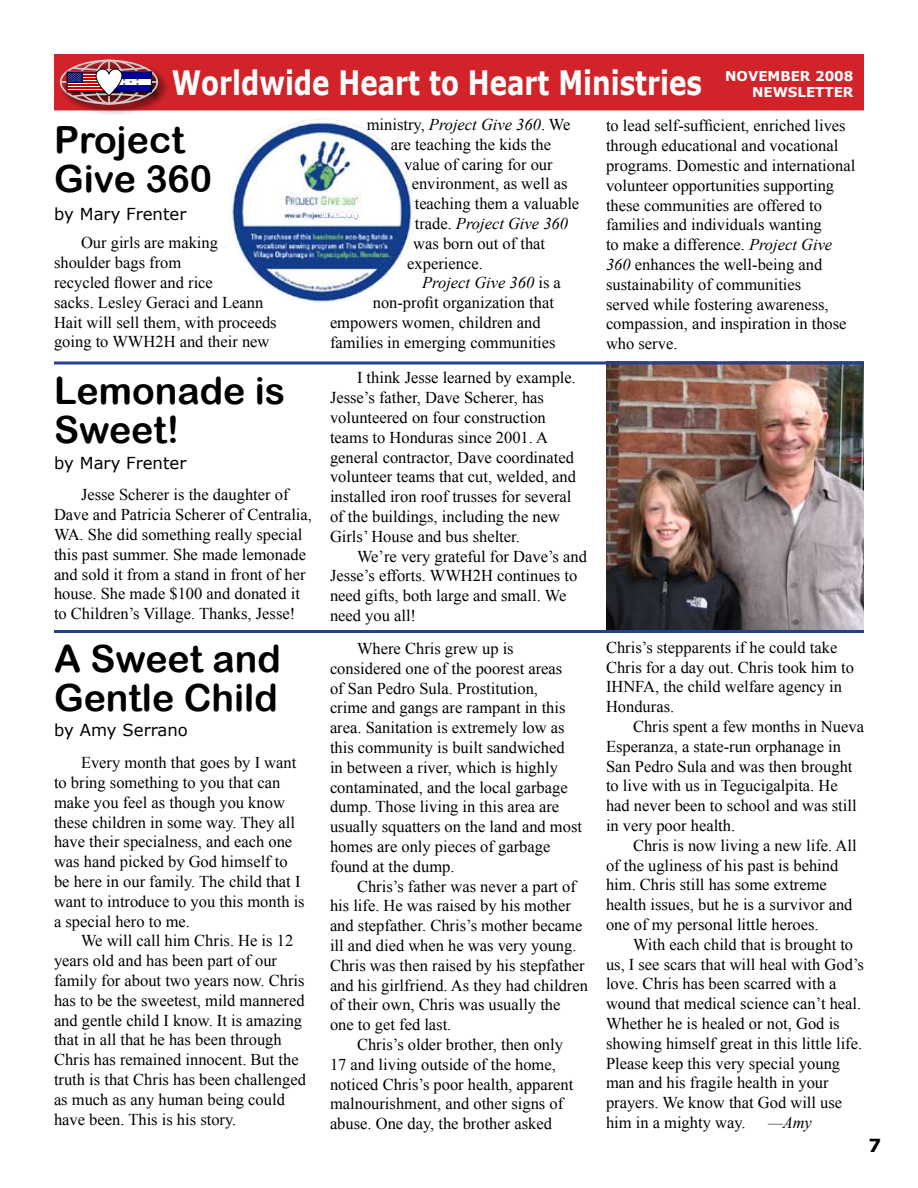
<style>
.page{position:relative;width:918px;height:1188px;background:#fff}
.page>*{position:absolute;margin:0;border:0;box-sizing:border-box;transform-origin:0 0}
.t1{font:37.5px/39px "Arial Rounded MT Bold";color:#000}
.t2{font:700 33.6px "Verdana";color:#fff;scale:.78 1}
.t3{font:16.5px/19.8px "Times New Roman";color:#000}
.t4{font:italic 16.5px "Times New Roman";color:#000}
.t5{font:16.5px "Verdana";color:#000}
.t6{font:700 13.5px/16.2px "Verdana";color:#fff;text-align:right}
.s1{font-style:italic}
.s2{font-style:normal}
</style>
<div class="page">
<div style="left:55px;top:55px;width:808px;height:55px;background:#d2232a"></div>
<div style="left:54px;top:54px;width:810px;height:56px;border:2px solid #d2232a"></div>
<div style="left:58px;top:58px;width:113px;height:59px;background:#000;opacity:.75"></div>
<div style="left:60px;top:60px;width:98px;height:45px;border:2px solid #ccc;border-radius:50%"></div>
<hr style="left:108px;top:60px;width:2px;height:44px;background:#ccc">
<hr style="left:61px;top:81px;width:97px;height:2px;background:#ccc">
<div style="left:67px;top:72px;width:38px;height:20px;border:1px solid #000"></div>
<div style="left:111px;top:72px;width:40px;height:20px;background:#fff"></div>
<div style="left:111px;top:72px;width:40px;height:6px;background:#009"></div>
<div style="left:111px;top:85px;width:40px;height:7px;background:#009"></div>
<img style="left:606px;top:364px;width:258px;height:266px">
<img style="left:229px;top:118px;width:165px;height:184px">
<hr style="left:54px;top:361px;width:810px;height:3px;background:#24408f">
<hr style="left:54px;top:630px;width:810px;height:3px;background:#24408f">
<svg style="left:68px;top:65px;width:79px;height:34px"></svg>
<h2 class="t2" style="left:172px;top:61px;width:681px">Worldwide Heart to Heart Ministries</h2>
<h1 class="t1" style="left:54px;top:120px;width:160px">Project<br>Give 360</h1>
<p class="t5" style="left:54px;top:203px;width:134px">by Mary Frenter</p>
<p class="t3" style="left:54px;top:233px;width:224px;text-indent:27px">Our girls are making shoulder bags from<br>recycled flower and rice<br>sacks. Lesley Geraci and Leann<br>Hait will sell them, with proceeds going to WWH2H and their new</p>
<p class="t6" style="left:725px;top:67px;width:130px">NOVEMBER 2008<br>NEWSLETTER</p>
<p class="t3" style="left:367px;top:114px;width:205px;text-align:center">ministry, <span class="s1">Project Give 360</span>. We are teaching the kids the</p>
<p class="t3" style="left:404px;top:154px;width:150px">value of caring for our</p>
<p class="t3" style="left:412px;top:174px;width:157px">environment, as well as</p>
<p class="t3" style="left:415px;top:193px;width:166px">teaching them a valuable</p>
<p class="t4" style="left:415px;top:212px;width:155px"><span class="s2">trade.</span> Project Give 360</p>
<p class="t3" style="left:413px;top:233px;width:133px">was born out of that</p>
<p class="t3" style="left:407px;top:253px;width:77px">experience.</p>
<p class="t4" style="left:422px;top:271px;width:140px">Project Give 360 <span class="s2">is a</span></p>
<p class="t3" style="left:373px;top:292px;width:183px">non-profit organization that</p>
<p class="t3" style="left:330px;top:312px;width:212px">empowers women, children and</p>
<p class="t3" style="left:330px;top:332px;width:227px">families in emerging communities</p>
<p class="t3" style="left:606px;top:116px;width:251px">to lead self-sufficient, enriched lives through educational and vocational programs. Domestic and international volunteer opportunities supporting these communities are offered to families and individuals wanting<br>to make a difference. <span class="s1">Project Give 360</span> enhances the well-being and sustainability of communities<br>served while fostering awareness, compassion, and inspiration in those who serve.</p>
<h1 class="t1" style="left:54px;top:371px;width:233px">Lemonade is<br>Sweet!</h1>
<p class="t5" style="left:54px;top:452px;width:134px">by Mary Frenter</p>
<p class="t3" style="left:54px;top:485px;width:259px;text-indent:27px">Jesse Scherer is the daughter of Dave and Patricia Scherer of Centralia, WA. She did something really special this past summer. She made lemonade and sold it from a stand in front of her house. She made $100 and donated it to Children’s Village. Thanks, Jesse!</p>
<h1 class="t1" style="left:54px;top:638px;width:228px">A Sweet and<br>Gentle Child</h1>
<p class="t5" style="left:54px;top:720px;width:135px">by Amy Serrano</p>
<p class="t3" style="left:54px;top:753px;width:252px;text-indent:27px">Every month that goes by I want to bring something to you that can make you feel as though you know these children in some way. They all have their specialness, and each one was hand picked by God himself to be here in our family. The child that I want to introduce to you this month is a special hero to me.</p>
<p class="t3" style="left:54px;top:931px;width:254px;text-indent:27px">We will call him Chris. He is 12 years old and has been part of our family for about two years now. Chris has to be the sweetest, mild mannered and gentle child I know. It is amazing that in all that he has been through Chris has remained innocent. But the truth is that Chris has been challenged as much as any human being could have been. This is his story.</p>
<p class="t3" style="left:330px;top:368px;width:248px;text-indent:27px">I think Jesse learned by example.<br>Jesse’s father, Dave Scherer, has volunteered on four construction teams to Honduras since 2001. A general contractor, Dave coordinated volunteer teams that cut, welded, and installed iron roof trusses for several of the buildings, including the new Girls’ House and bus shelter.</p>
<p class="t3" style="left:330px;top:546px;width:259px;text-indent:27px">We’re very grateful for Dave’s and<br>Jesse’s efforts. WWH2H continues to need gifts, both large and small. We need you all!</p>
<p class="t3" style="left:330px;top:638px;width:254px;text-indent:27px">Where Chris grew up is considered one of the poorest areas<br>of San Pedro Sula. Prostitution,<br>crime and gangs are rampant in this area. Sanitation is extremely low as this community is built sandwiched<br>in between a river, which is highly contaminated, and the local garbage dump. Those living in this area are usually squatters on the land and most homes are only pieces of garbage found at the dump.</p>
<p class="t3" style="left:357px;top:876px;width:221px">Chris’s father was never a part of</p>
<p class="t3" style="left:330px;top:896px;width:243px">his life. He was raised by his mother</p>
<p class="t3" style="left:330px;top:916px;width:254px">and stepfather. Chris’s mother became</p>
<p class="t3" style="left:330px;top:935px;width:248px">ill and died when he was very young.</p>
<p class="t3" style="left:330px;top:955px;width:256px">Chris was then raised by his stepfather</p>
<p class="t3" style="left:330px;top:975px;width:259px">and his girlfriend. As they had children</p>
<p class="t3" style="left:330px;top:995px;width:232px">of their own, Chris was usually the</p>
<p class="t3" style="left:330px;top:1015px;width:123px">one to get fed last.</p>
<p class="t3" style="left:357px;top:1034px;width:208px">Chris’s older brother, then only</p>
<p class="t3" style="left:330px;top:1054px;width:227px">17 and living outside of the home,</p>
<p class="t3" style="left:330px;top:1074px;width:245px">noticed Chris’s poor health, apparent</p>
<p class="t3" style="left:330px;top:1094px;width:235px">malnourishment, and other signs of</p>
<p class="t3" style="left:330px;top:1114px;width:224px">abuse. One day, the brother asked</p>
<p class="t3" style="left:606px;top:637px;width:249px">Chris’s stepparents if he could take<br>Chris for a day out. Chris took him to<br>IHNFA, the child welfare agency in<br>Honduras.</p>
<p class="t3" style="left:606px;top:716px;width:260px;text-indent:27px">Chris spent a few months in Nueva<br>Esperanza, a state-run orphanage in<br>San Pedro Sula and was then brought to live with us in Tegucigalpita. He had never been to school and was still in very poor health.</p>
<p class="t3" style="left:606px;top:835px;width:252px;text-indent:27px">Chris is now living a new life. All of the ugliness of his past is behind him. Chris still has some extreme health issues, but he is a survivor and one of my personal little heroes.</p>
<p class="t3" style="left:606px;top:934px;width:259px;text-indent:27px">With each child that is brought to us, I see scars that will heal with God’s love. Chris has been scarred with a wound that medical science can’t heal.<br>Whether he is healed or not, God is showing himself great in this little life.<br>Please keep this very special young man and his fragile health in your prayers. We know that God will use him in a mighty way.</p>
<p class="t4" style="left:768px;top:1111px;width:45px">—Amy</p>
</div>
